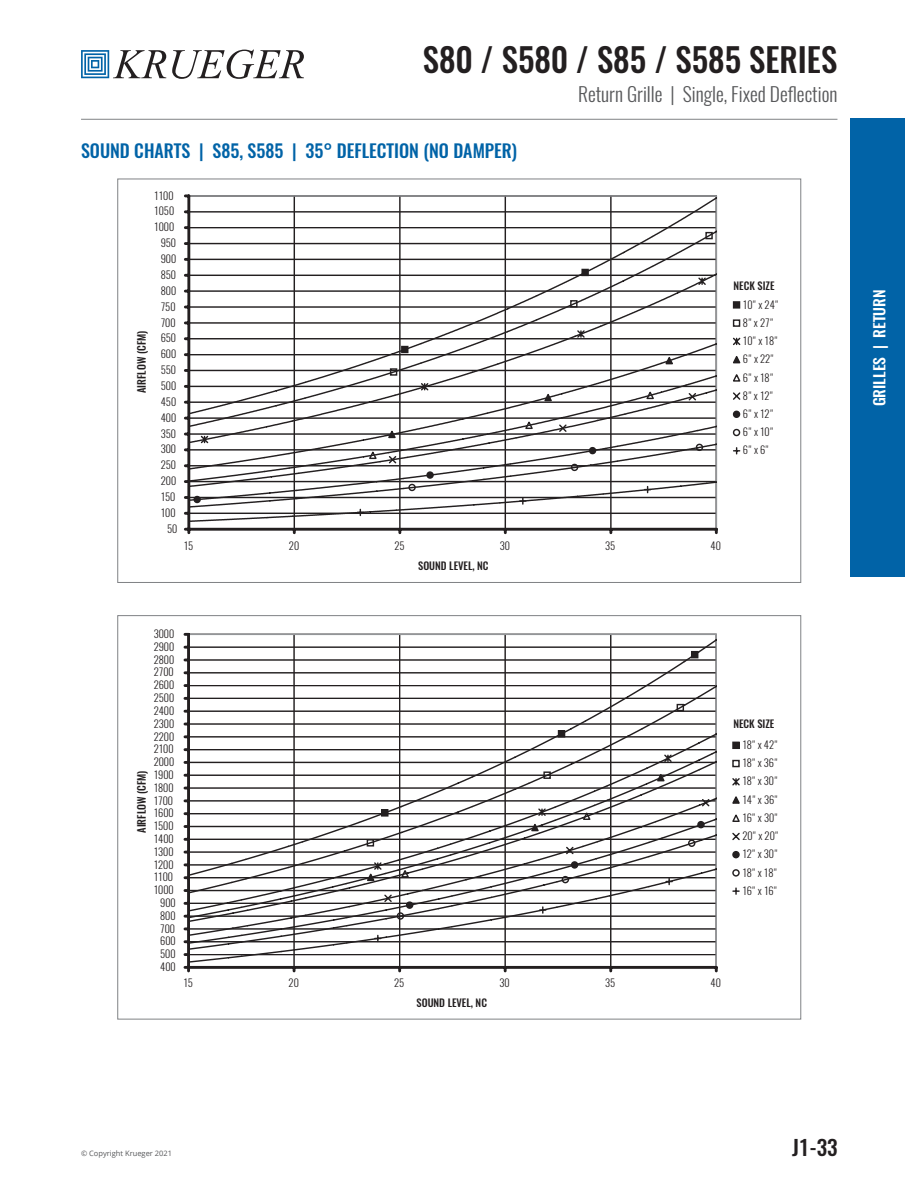
<style>
.page{position:relative;width:905px;height:1188px;background:#fff}
.page>*{position:absolute;margin:0;border:0;box-sizing:border-box;transform-origin:0 0}
.t1{font:500 33px "Oswald";color:#231f20}
.t2{font:500 21px "Oswald";color:#231f20}
.t3{font:300 19.5px "Oswald";color:#57585a}
.t4{font:500 18px "Oswald";color:#0163a7}
.t5{font:500 15px "Oswald";color:#fff;scale:1.05 1}
.t6{font:300 10.5px/18.3px "Oswald";color:#231f20}
.t7{font:500 10.5px "Oswald";color:#231f20}
.t8{font:7.5px "Open Sans";color:#57585a}
</style>
<div class="page">
<svg style="left:81px;top:50px;width:85px;height:28px"></svg>
<svg style="left:172px;top:50px;width:132px;height:29px"></svg>
<hr style="left:81px;top:119px;width:756px;height:1px;background:#808285">
<div style="left:850px;top:119px;width:54px;height:458px;background:#0163a7"></div>
<svg style="left:185px;top:194px;width:533px;height:339px"></svg>
<svg style="left:734px;top:303px;width:4px;height:4px"></svg>
<div style="left:732px;top:301px;width:8px;height:8px;border:1px solid #231f20"></div>
<div style="left:732px;top:319px;width:8px;height:8px;border:1px solid #231f20"></div>
<svg style="left:733px;top:337px;width:8px;height:9px"></svg>
<svg style="left:733px;top:356px;width:8px;height:8px"></svg>
<svg style="left:733px;top:374px;width:8px;height:8px"></svg>
<svg style="left:733px;top:392px;width:8px;height:8px"></svg>
<svg style="left:733px;top:411px;width:6px;height:5px"></svg>
<div style="left:732px;top:411px;width:8px;height:7px;border:1px solid #231f20;border-radius:50%"></div>
<div style="left:732px;top:429px;width:8px;height:7px;border:1px solid #231f20;border-radius:50%"></div>
<svg style="left:733px;top:448px;width:6px;height:6px"></svg>
<svg style="left:185px;top:633px;width:532px;height:338px"></svg>
<div style="left:732px;top:742px;width:7px;height:7px;border:1px solid #231f20"></div>
<div style="left:732px;top:760px;width:7px;height:7px;border:1px solid #231f20"></div>
<svg style="left:732px;top:778px;width:8px;height:8px"></svg>
<svg style="left:732px;top:796px;width:8px;height:8px"></svg>
<svg style="left:732px;top:814px;width:8px;height:8px"></svg>
<svg style="left:732px;top:832px;width:8px;height:9px"></svg>
<svg style="left:733px;top:852px;width:6px;height:6px"></svg>
<div style="left:732px;top:851px;width:7px;height:7px;border:1px solid #231f20;border-radius:50%"></div>
<div style="left:732px;top:869px;width:7px;height:8px;border:1px solid #231f20;border-radius:50%"></div>
<svg style="left:733px;top:888px;width:6px;height:6px"></svg>
<h1 class="t1" style="left:423px;top:37px;width:416px">S80 / S580 / S85 / S585 SERIES</h1>
<h3 class="t3" style="left:578px;top:81px;width:261px">Return Grille | Single, Fixed Deflection</h3>
<h3 class="t4" style="left:81px;top:138px;width:437px">SOUND CHARTS | S85, S585 | 35° DEFLECTION (NO DAMPER)</h3>
<p class="t6" style="left:154px;top:186px;width:21px">1100</p>
<p class="t6" style="left:154px;top:202px;width:21px">1050</p>
<p class="t6" style="left:154px;top:218px;width:21px">1000</p>
<p class="t6" style="left:161px;top:234px;width:17px">950</p>
<p class="t6" style="left:161px;top:250px;width:17px">900</p>
<p class="t7" style="left:134px;top:393px;width:64px;rotate:-90deg">AIRFLOW (CFM)</p>
<p class="t6" style="left:161px;top:266px;width:17px">850</p>
<p class="t6" style="left:161px;top:281px;width:17px">800</p>
<p class="t6" style="left:161px;top:297px;width:16px">750</p>
<p class="t6" style="left:161px;top:313px;width:16px">700</p>
<p class="t6" style="left:161px;top:329px;width:17px">650</p>
<p class="t6" style="left:161px;top:345px;width:17px">600</p>
<p class="t6" style="left:161px;top:361px;width:17px">550</p>
<p class="t6" style="left:161px;top:377px;width:17px">500</p>
<p class="t6" style="left:161px;top:392px;width:17px">450</p>
<p class="t6" style="left:161px;top:408px;width:17px">400</p>
<p class="t6" style="left:161px;top:424px;width:17px">350</p>
<p class="t6" style="left:161px;top:440px;width:17px">300</p>
<p class="t6" style="left:161px;top:456px;width:17px">250</p>
<p class="t6" style="left:161px;top:472px;width:17px">200</p>
<p class="t6" style="left:161px;top:488px;width:16px">150</p>
<p class="t6" style="left:161px;top:504px;width:16px">100</p>
<p class="t6" style="left:167px;top:519px;width:12px">50</p>
<p class="t6" style="left:184px;top:537px;width:11px">15</p>
<p class="t6" style="left:289px;top:537px;width:12px">20</p>
<p class="t6" style="left:394px;top:537px;width:12px">25</p>
<p class="t6" style="left:500px;top:537px;width:12px">30</p>
<p class="t6" style="left:605px;top:537px;width:12px">35</p>
<p class="t6" style="left:710px;top:537px;width:12px">40</p>
<p class="t7" style="left:418px;top:558px;width:72px">SOUND LEVEL, NC</p>
<p class="t7" style="left:733px;top:278px;width:42px">NECK SIZE</p>
<p class="t6" style="left:743px;top:295px;width:37px">10" x 24"<br>8" x 27"<br>10" x 18"<br>6" x 22"<br>6" x 18"<br>8" x 12"<br>6" x 12"<br>6" x 10"<br>6" x 6"</p>
<p class="t6" style="left:154px;top:625px;width:22px">3000</p>
<p class="t6" style="left:154px;top:637px;width:22px">2900</p>
<p class="t6" style="left:154px;top:650px;width:22px">2800</p>
<p class="t6" style="left:154px;top:663px;width:21px">2700</p>
<p class="t6" style="left:154px;top:676px;width:22px">2600</p>
<p class="t6" style="left:154px;top:689px;width:22px">2500</p>
<p class="t6" style="left:154px;top:701px;width:22px">2400</p>
<p class="t6" style="left:154px;top:714px;width:22px">2300</p>
<p class="t6" style="left:154px;top:727px;width:22px">2200</p>
<p class="t6" style="left:154px;top:740px;width:21px">2100</p>
<p class="t6" style="left:154px;top:753px;width:22px">2000</p>
<p class="t6" style="left:154px;top:766px;width:21px">1900</p>
<p class="t7" style="left:134px;top:833px;width:64px;rotate:-90deg">AIRFLOW (CFM)</p>
<p class="t6" style="left:154px;top:778px;width:21px">1800</p>
<p class="t6" style="left:154px;top:791px;width:21px">1700</p>
<p class="t6" style="left:154px;top:804px;width:21px">1600</p>
<p class="t6" style="left:154px;top:817px;width:21px">1500</p>
<p class="t6" style="left:154px;top:830px;width:21px">1400</p>
<p class="t6" style="left:154px;top:842px;width:21px">1300</p>
<p class="t6" style="left:154px;top:855px;width:21px">1200</p>
<p class="t6" style="left:154px;top:868px;width:21px">1100</p>
<p class="t6" style="left:154px;top:881px;width:21px">1000</p>
<p class="t6" style="left:160px;top:894px;width:17px">900</p>
<p class="t6" style="left:160px;top:906px;width:17px">800</p>
<p class="t6" style="left:160px;top:919px;width:16px">700</p>
<p class="t6" style="left:160px;top:932px;width:17px">600</p>
<p class="t6" style="left:160px;top:945px;width:17px">500</p>
<p class="t6" style="left:160px;top:958px;width:17px">400</p>
<p class="t6" style="left:183px;top:974px;width:11px">15</p>
<p class="t6" style="left:288px;top:974px;width:12px">20</p>
<p class="t6" style="left:394px;top:974px;width:12px">25</p>
<p class="t6" style="left:499px;top:974px;width:12px">30</p>
<p class="t6" style="left:605px;top:974px;width:12px">35</p>
<p class="t6" style="left:710px;top:974px;width:12px">40</p>
<p class="t7" style="left:416px;top:996px;width:72px">SOUND LEVEL, NC</p>
<p class="t7" style="left:733px;top:716px;width:42px">NECK SIZE</p>
<p class="t6" style="left:742px;top:736px;width:38px">18" x 42"<br>18" x 36"<br>18" x 30"<br>14" x 36"<br>16" x 30"<br>20" x 20"<br>12" x 30"<br>18" x 18"<br>16" x 16"</p>
<h3 class="t5" style="left:868px;top:406px;width:113px;rotate:-90deg">GRILLES | RETURN</h3>
<p class="t8" style="left:81px;top:1149px;width:93px">© Copyright Krueger 2021</p>
<h2 class="t2" style="left:792px;top:1133px;width:47px">J1-33</h2>
</div>
